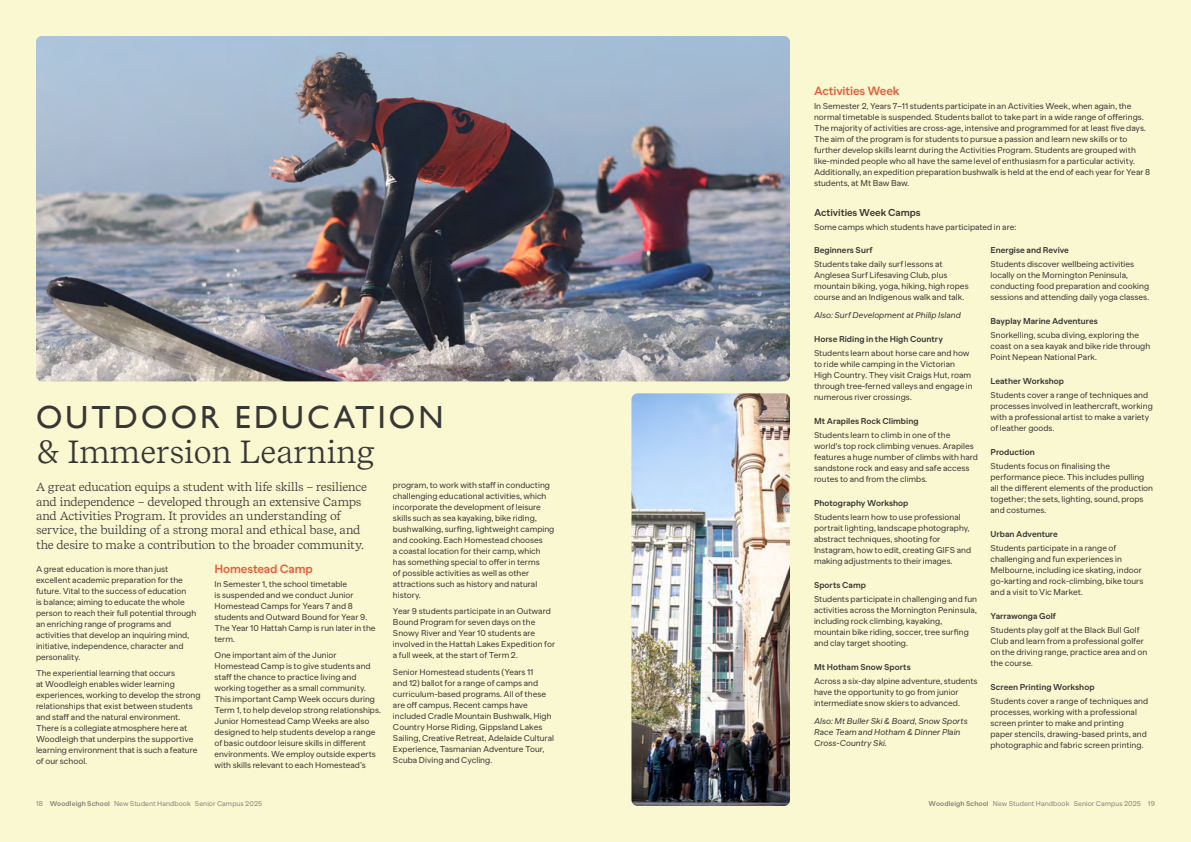
<style>
.page{position:relative;width:1191px;height:842px;background:#faf8d0}
.page>*{position:absolute;margin:0;border:0;box-sizing:border-box;transform-origin:0 0}
.t1{font:32px "Recife Text";color:#373736}
.t2{font:32px "Gill Sans";letter-spacing:.1em;color:#373736}
.t3{font:12px/14.4px "Recife Text";letter-spacing:-.02em;color:#373736}
.t4{font:700 12px "MNKY Banana Grotesk";letter-spacing:-.015em;color:#ea5d3a}
.t5{font:700 10px "MNKY Banana Grotesk";letter-spacing:-.005em;color:#373736}
.t6{font:8.5px/11px "MNKY Banana Grotesk";letter-spacing:.005em;color:#373736}
.t7{font:700 8.5px "MNKY Banana Grotesk";color:#373736}
.t8{font:italic 8.5px/11px "MNKY Banana Grotesk";letter-spacing:.005em;color:#373736}
.t9{font:7px "MNKY Banana Grotesk";letter-spacing:.01em;color:#858180}
.s1{font-weight:700}
</style>
<div class="page">
<img style="left:36px;top:36px;width:754px;height:345px">
<img style="left:631px;top:393px;width:159px;height:413px">
<h1 class="t2" style="left:36px;top:398px;width:409px">OUTDOOR EDUCATION</h1>
<h1 class="t1" style="left:36px;top:428px;width:341px">&amp; Immersion Learning</h1>
<p class="t3" style="left:36px;top:479px;width:332px">A great education equips a student with life skills – resilience and independence – developed through an extensive Camps and Activities Program. It provides an understanding of service, the building of a strong moral and ethical base, and the desire to make a contribution to the broader community.</p>
<p class="t6" style="left:36px;top:563px;width:162px">A great education is more than just excellent academic preparation for the future. Vital to the success of education<br>is balance; aiming to educate the whole person to reach their full potential through an enriching range of programs and activities that develop an inquiring mind, initiative, independence, character and personality.</p>
<p class="t6" style="left:36px;top:668px;width:166px">The experiential learning that occurs<br>at Woodleigh enables wider learning experiences, working to develop the strong relationships that exist between students and staff and the natural environment.<br>There is a collegiate atmosphere here at Woodleigh that underpins the supportive learning environment that is such a feature of our school.</p>
<p class="t6" style="left:393px;top:479px;width:163px">program, to work with staff in conducting challenging educational activities, which incorporate the development of leisure skills such as sea kayaking, bike riding, bushwalking, surfing, lightweight camping and cooking. Each Homestead chooses<br>a coastal location for their camp, which has something special to offer in terms<br>of possible activities as well as other attractions such as history and natural history.</p>
<p class="t6" style="left:393px;top:606px;width:164px">Year 9 students participate in an Outward Bound Program for seven days on the Snowy River and Year 10 students are involved in the Hattah Lakes Expedition for a full week, at the start of Term 2.</p>
<p class="t6" style="left:393px;top:667px;width:162px">Senior Homestead students (Years 11<br>and 12) ballot for a range of camps and curriculum-based programs. All of these are off campus. Recent camps have included Cradle Mountain Bushwalk, High Country Horse Riding, Gippsland Lakes Sailing, Creative Retreat, Adelaide Cultural Experience, Tasmanian Adventure Tour, Scuba Diving and Cycling.</p>
<h2 class="t4" style="left:214px;top:562px;width:100px">Homestead Camp</h2>
<p class="t6" style="left:214px;top:578px;width:163px">In Semester 1, the school timetable<br>is suspended and we conduct Junior<br>Homestead Camps for Years 7 and 8 students and Outward Bound for Year 9.<br>The Year 10 Hattah Camp is run later in the term.</p>
<p class="t6" style="left:214px;top:650px;width:168px">One important aim of the Junior Homestead Camp is to give students and staff the chance to practice living and working together as a small community.<br>This important Camp Week occurs during Term 1, to help develop strong relationships.<br>Junior Homestead Camp Weeks are also designed to help students develop a range of basic outdoor leisure skills in different environments. We employ outside experts with skills relevant to each Homestead’s</p>
<h2 class="t4" style="left:814px;top:85px;width:87px">Activities Week</h2>
<p class="t6" style="left:814px;top:101px;width:338px">In Semester 2, Years 7–11 students participate in an Activities Week, when again, the normal timetable is suspended. Students ballot to take part in a wide range of offerings.<br>The majority of activities are cross-age, intensive and programmed for at least five days.<br>The aim of the program is for students to pursue a passion and learn new skills or to further develop skills learnt during the Activities Program. Students are grouped with like-minded people who all have the same level of enthusiasm for a particular activity.<br>Additionally, an expedition preparation bushwalk is held at the end of each year for Year 8 students, at Mt Baw Baw.</p>
<p class="t5" style="left:814px;top:207px;width:108px">Activities Week Camps</p>
<p class="t6" style="left:814px;top:222px;width:204px">Some camps which students have participated in are:</p>
<p class="t7" style="left:814px;top:245px;width:60px">Beginners Surf</p>
<p class="t6" style="left:814px;top:258px;width:156px">Students take daily surf lessons at Anglesea Surf Lifesaving Club, plus mountain biking, yoga, hiking, high ropes course and an Indigenous walk and talk.</p>
<p class="t8" style="left:814px;top:309px;width:148px">Also: Surf Development at Philip Island</p>
<p class="t7" style="left:814px;top:334px;width:130px">Horse Riding in the High Country</p>
<p class="t6" style="left:814px;top:347px;width:160px">Students learn about horse care and how to ride while camping in the Victorian High Country. They visit Craigs Hut, roam through tree-ferned valleys and engage in numerous river crossings.</p>
<p class="t7" style="left:814px;top:416px;width:106px">Mt Arapiles Rock Climbing</p>
<p class="t6" style="left:814px;top:429px;width:165px">Students learn to climb in one of the world's top rock climbing venues. Arapiles features a huge number of climbs with hard sandstone rock and easy and safe access routes to and from the climbs.</p>
<p class="t7" style="left:814px;top:498px;width:96px">Photography Workshop</p>
<p class="t6" style="left:814px;top:511px;width:159px">Students learn how to use professional portrait lighting, landscape photography, abstract techniques, shooting for Instagram, how to edit, creating GIFS and making adjustments to their images.</p>
<p class="t7" style="left:814px;top:580px;width:54px">Sports Camp</p>
<p class="t6" style="left:814px;top:593px;width:164px">Students participate in challenging and fun activities across the Mornington Peninsula, including rock climbing, kayaking, mountain bike riding, soccer, tree surfing and clay target shooting.</p>
<p class="t7" style="left:814px;top:662px;width:98px">Mt Hotham Snow Sports</p>
<p class="t6" style="left:814px;top:675px;width:165px">Across a six-day alpine adventure, students have the opportunity to go from junior intermediate snow skiers to advanced.</p>
<p class="t8" style="left:814px;top:715px;width:155px">Also: Mt Buller Ski &amp; Board, Snow Sports<br>Race Team and Hotham &amp; Dinner Plain<br>Cross-Country Ski.</p>
<p class="t7" style="left:990px;top:245px;width:80px">Energise and Revive</p>
<p class="t6" style="left:990px;top:258px;width:160px">Students discover wellbeing activities locally on the Mornington Peninsula, conducting food preparation and cooking sessions and attending daily yoga classes.</p>
<p class="t7" style="left:990px;top:316px;width:109px">Bayplay Marine Adventures</p>
<p class="t6" style="left:990px;top:329px;width:161px">Snorkelling, scuba diving, exploring the coast on a sea kayak and bike ride through<br>Point Nepean National Park.</p>
<p class="t7" style="left:990px;top:376px;width:75px">Leather Workshop</p>
<p class="t6" style="left:990px;top:389px;width:164px">Students cover a range of techniques and processes involved in leathercraft, working with a professional artist to make a variety of leather goods.</p>
<p class="t7" style="left:990px;top:447px;width:46px">Production</p>
<p class="t6" style="left:990px;top:460px;width:164px">Students focus on finalising the performance piece. This includes pulling all the different elements of the production together; the sets, lighting, sound, props and costumes.</p>
<p class="t7" style="left:990px;top:529px;width:69px">Urban Adventure</p>
<p class="t6" style="left:990px;top:542px;width:154px">Students participate in a range of challenging and fun experiences in Melbourne, including ice skating, indoor go-karting and rock-climbing, bike tours and a visit to Vic Market.</p>
<p class="t7" style="left:990px;top:611px;width:67px">Yarrawonga Golf</p>
<p class="t6" style="left:990px;top:624px;width:158px">Students play golf at the Black Bull Golf Club and learn from a professional golfer on the driving range, practice area and on the course.</p>
<p class="t7" style="left:990px;top:682px;width:106px">Screen Printing Workshop</p>
<p class="t6" style="left:990px;top:695px;width:159px">Students cover a range of techniques and processes, working with a professional screen printer to make and printing paper stencils, drawing-based prints, and photographic and fabric screen printing.</p>
<p class="t9" style="left:36px;top:800px;width:228px">18 <span class="s1">Woodleigh School</span> New Student Handbook Senior Campus 2025</p>
<p class="t9" style="left:928px;top:800px;width:228px"><span class="s1">Woodleigh School</span> New Student Handbook Senior Campus 2025 19</p>
</div>
